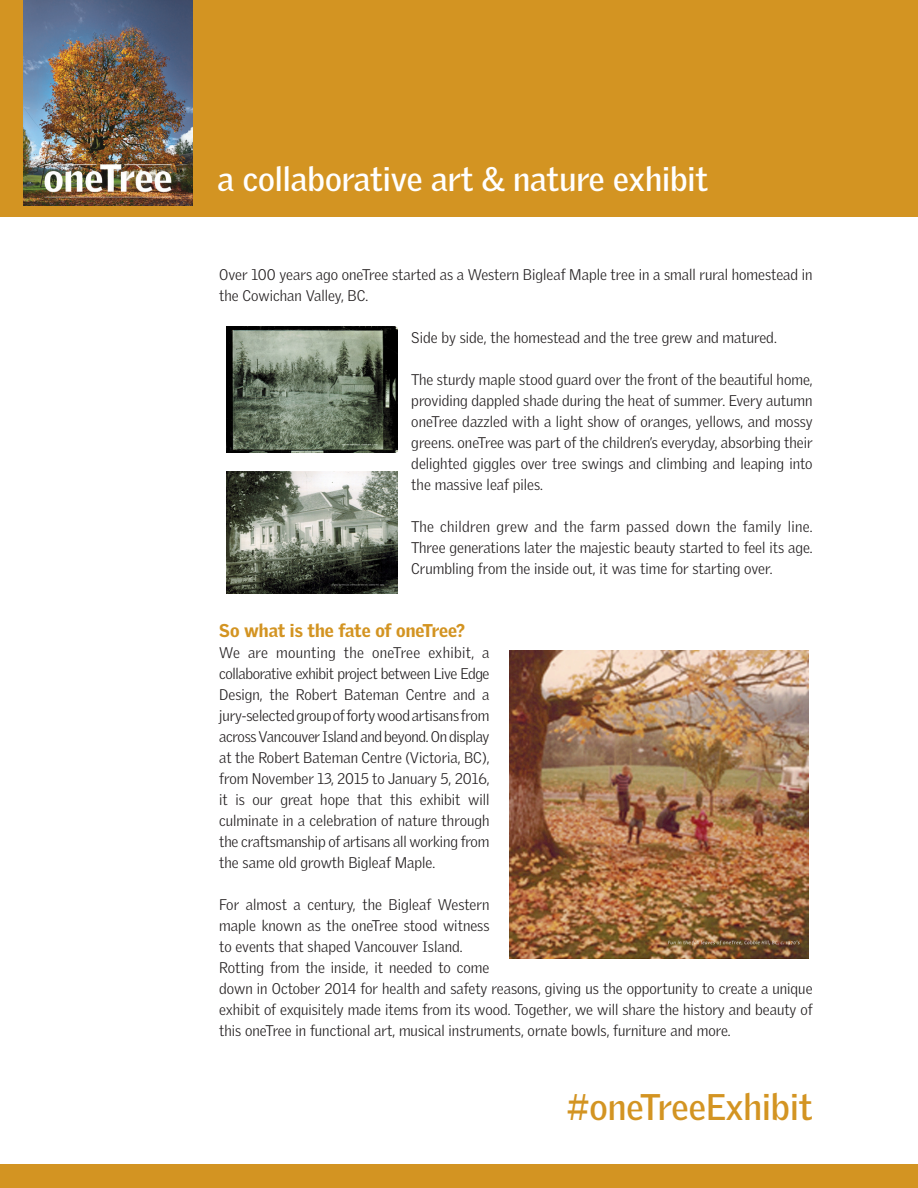
<style>
.page{position:relative;width:918px;height:1188px;background:#fff}
.page>*{position:absolute;margin:0;border:0;box-sizing:border-box;transform-origin:0 0}
.t1{font:700 36px "Griffith Gothic";color:#d39422}
.t2{font:700 33px "Griffith Gothic";color:#fff}
.t3{font:900 18px "Griffith Gothic";color:#d39422}
.t4{font:300 15px/21px "Griffith Gothic";color:#231f20;text-align:justify}
</style>
<div class="page">
<div style="left:0;top:0;width:918px;height:217px;background:#d39422"></div>
<div style="left:0;top:1164px;width:918px;height:24px;background:#d39422"></div>
<img style="left:24px;top:0;width:169px;height:205px">
<img style="left:227px;top:326px;width:171px;height:127px">
<img style="left:227px;top:472px;width:171px;height:122px">
<img style="left:510px;top:650px;width:298px;height:308px">
<p class="t2" style="left:218px;top:159px;width:492px">a collaborative art &amp; nature exhibit</p>
<p class="t4" style="left:219px;top:264px;width:595px">Over 100 years ago oneTree started as a Western Bigleaf Maple tree in a small rural homestead in the Cowichan Valley, BC.</p>
<p class="t4" style="left:411px;top:327px;width:367px">Side by side, the homestead and the tree grew and matured.</p>
<p class="t4" style="left:411px;top:369px;width:403px">The sturdy maple stood guard over the front of the beautiful home, providing dappled shade during the heat of summer. Every autumn oneTree dazzled with a light show of oranges, yellows, and mossy greens. oneTree was part of the children’s everyday, absorbing their delighted giggles over tree swings and climbing and leaping into the massive leaf piles.</p>
<p class="t4" style="left:411px;top:516px;width:403px">The children grew and the farm passed down the family line.<br>Three generations later the majestic beauty started to feel its age.<br>Crumbling from the inside out, it was time for starting over.</p>
<p class="t3" style="left:219px;top:620px;width:247px">So what is the fate of oneTree?</p>
<p class="t4" style="left:219px;top:642px;width:272px">We are mounting the oneTree exhibit, a collaborative exhibit project between Live Edge Design, the Robert Bateman Centre and a jury-selected group of forty wood artisans from across Vancouver Island and beyond. On display at the Robert Bateman Centre (Victoria, BC), from November 13, 2015 to January 5, 2016, it is our great hope that this exhibit will culminate in a celebration of nature through the craftsmanship of artisans all working from the same old growth Bigleaf Maple.</p>
<p class="t4" style="left:219px;top:894px;width:272px">For almost a century, the Bigleaf Western maple known as the oneTree stood witness to events that shaped Vancouver Island.</p>
<p class="t4" style="left:219px;top:957px;width:595px;text-align:left">Rotting from the inside, it needed to come<br>down in October 2014 for health and safety reasons, giving us the opportunity to create a unique exhibit of exquisitely made items from its wood. Together, we will share the history and beauty of this oneTree in functional art, musical instruments, ornate bowls, furniture and more.</p>
<p class="t1" style="left:567px;top:1086px;width:247px">#oneTreeExhibit</p>
</div>
